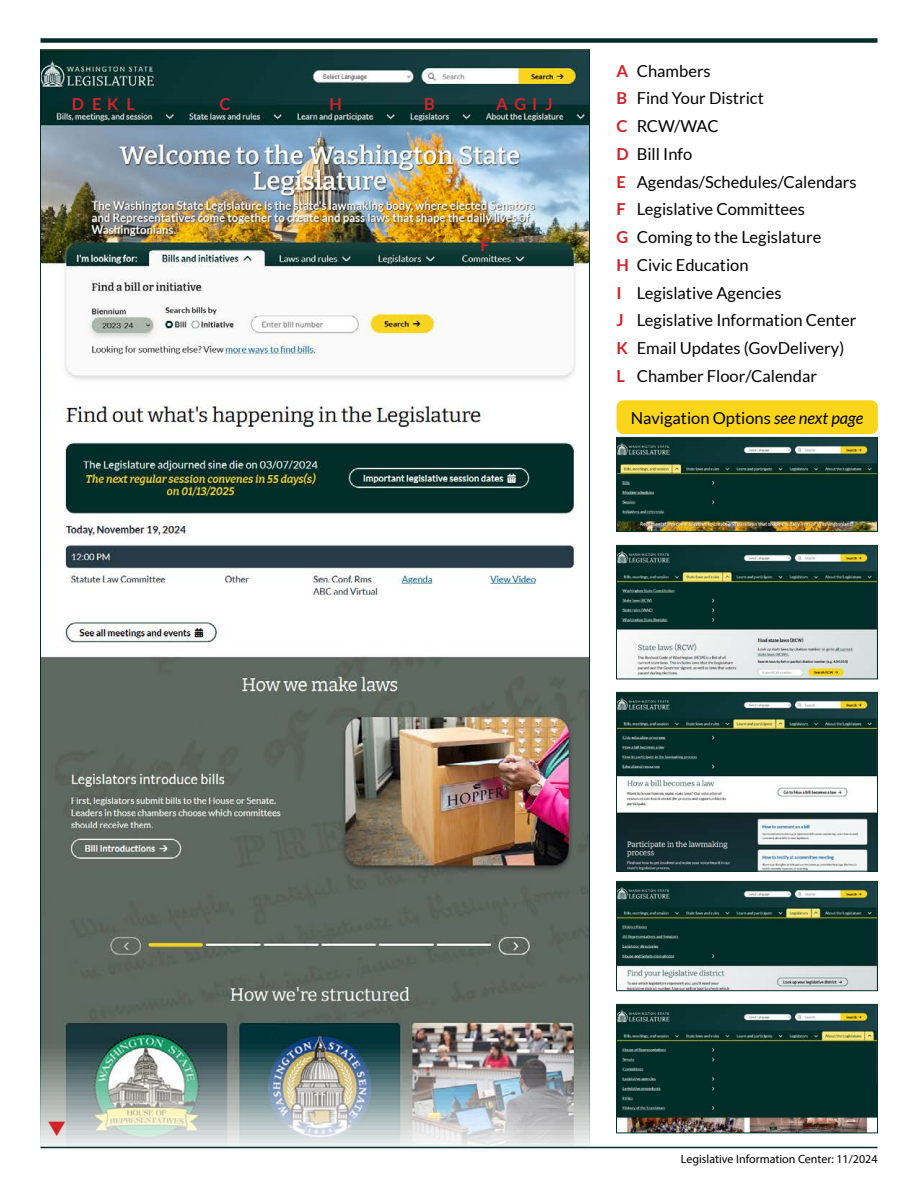
<style>
.page{position:relative;width:918px;height:1188px;background:#fff}
.page>*{position:absolute;margin:0;border:0;box-sizing:border-box;transform-origin:0 0}
.t1{font:16.5px/27.8px "Lato";color:#000}
.t2{font:700 16.5px "Lato";letter-spacing:.445em;color:#d2232a}
.t3{font:12px "Myriad Pro";color:#000}
.s1{font-weight:700;color:#d2232a}
.s2{font-style:italic}
</style>
<div class="page">
<div style="left:40px;top:38px;width:838px;height:5px;background:#012e29"></div>
<hr style="left:40px;top:1147px;width:838px;height:1px;background:#012e29">
<img style="left:42px;top:51px;width:546px;height:1094px">
<img style="left:618px;top:439px;width:258px;height:91px">
<div style="left:616px;top:437px;width:262px;height:95px;border:1px solid #012e29"></div>
<img style="left:618px;top:547px;width:258px;height:130px">
<div style="left:616px;top:545px;width:262px;height:134px;border:1px solid #012e29"></div>
<img style="left:618px;top:694px;width:258px;height:176px">
<div style="left:616px;top:692px;width:262px;height:180px;border:1px solid #012e29"></div>
<img style="left:618px;top:883px;width:258px;height:106px">
<div style="left:616px;top:881px;width:262px;height:110px;border:1px solid #012e29"></div>
<img style="left:618px;top:1006px;width:258px;height:125px">
<div style="left:616px;top:1004px;width:262px;height:129px;border:1px solid #012e29"></div>
<div style="left:616px;top:400px;width:262px;height:34px;background:#fad51c;border-radius:7px"></div>
<svg style="left:48px;top:1121px;width:17px;height:15px"></svg>
<p class="t2" style="left:72px;top:95px;width:65px">DEKL</p>
<p class="t2" style="left:330px;top:95px;width:14px">H</p>
<p class="t2" style="left:496px;top:95px;width:58px">AGIJ</p>
<p class="t2" style="left:220px;top:95px;width:13px">C</p>
<p class="t2" style="left:424px;top:95px;width:12px">B</p>
<p class="t2" style="left:481px;top:236px;width:11px">F</p>
<p class="t1" style="left:616px;top:57px;width:242px"><span class="s1">A</span> Chambers<br><span class="s1">B</span> Find Your District<br><span class="s1">C</span> RCW/WAC<br><span class="s1">D</span> Bill Info<br><span class="s1">E</span> Agendas/Schedules/Calendars<br><span class="s1">F</span> Legislative Committees<br><span class="s1">G</span> Coming to the Legislature<br><span class="s1">H</span> Civic Education<br><span class="s1">I</span> Legislative Agencies<br><span class="s1">J</span> Legislative Information Center<br><span class="s1">K</span> Email Updates (GovDelivery)<br><span class="s1">L</span> Chamber Floor/Calendar</p>
<p class="t1" style="left:631px;top:404px;width:234px">Navigation Options <span class="s2">see next page</span></p>
<p class="t3" style="left:681px;top:1152px;width:198px">Legislative Information Center: 11/2024</p>
</div>
